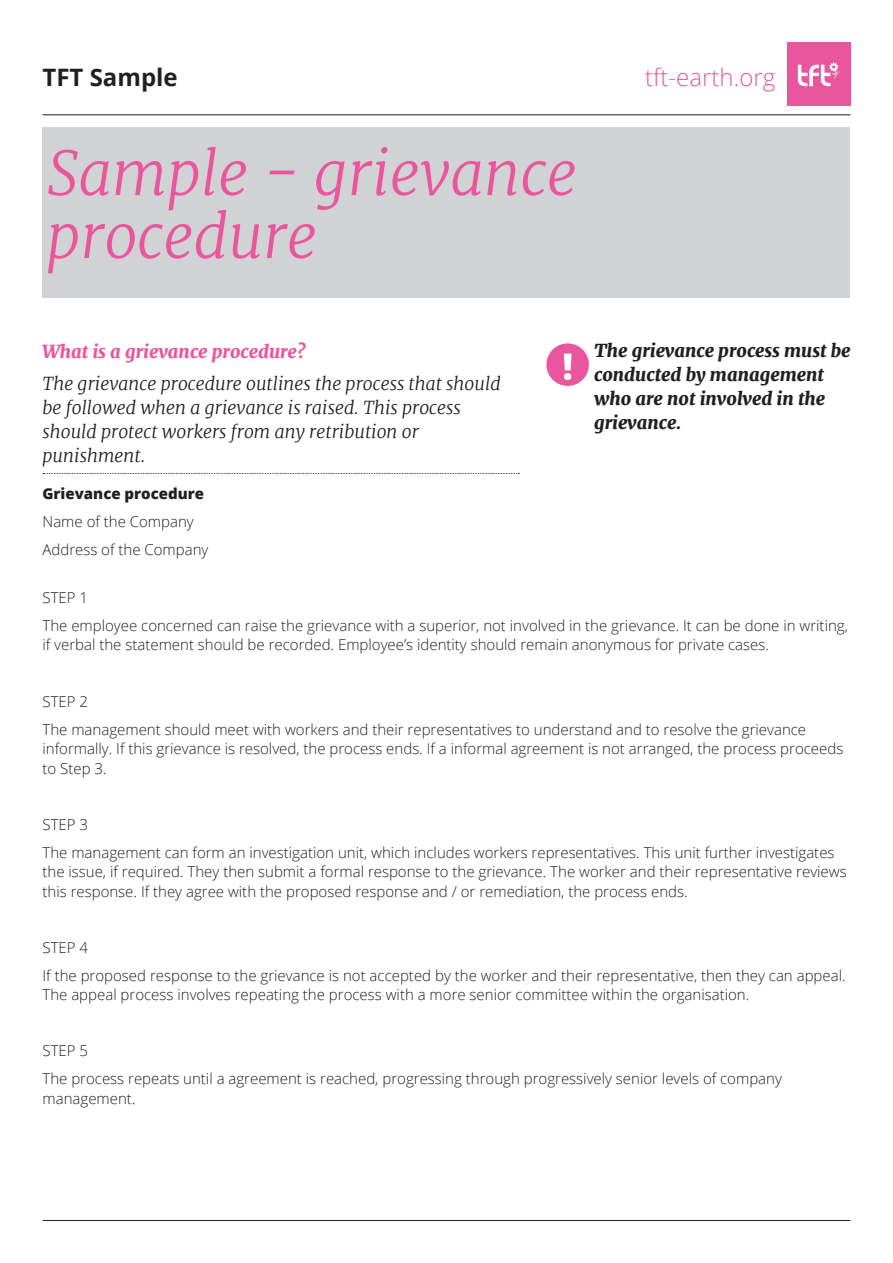
<style>
.page{position:relative;width:893px;height:1263px;background:#fff}
.page>*{position:absolute;margin:0;border:0;box-sizing:border-box;transform-origin:0 0}
.Title_Text_P1{font:italic 300 60px/63px "Merriweather";color:#ea569e}
.t1{font:300 24px "Open Sans";color:#ea569e}
.t2{font:700 24px "Open Sans";color:#231f20}
.Introduction_Text_Li{font:italic 300 18px/24px "Merriweather";color:#231f20}
.t3{font:italic 800 18px/24px "Merriweather";color:#231f20}
.Introduction_Text_Bo{font:italic 800 18px "Merriweather";color:#ea569e}
.t4{font:300 15px/19.5px "Open Sans";color:#231f20}
.t5{font:800 15px "Open Sans";color:#231f20}
</style>
<div class="page">
<hr style="left:43px;top:115px;width:807px;height:1px;background:#231f20">
<hr style="left:43px;top:1220px;width:807px;height:1px;background:#231f20">
<div style="left:787px;top:43px;width:63px;height:63px;background:#ea569e"></div>
<svg style="left:798px;top:63px;width:41px;height:23px"></svg>
<div style="left:43px;top:128px;width:807px;height:170px;background:#d1d2d4"></div>
<svg style="left:43px;top:473px;width:476px;height:1px"></svg>
<div style="left:546px;top:343px;width:43px;height:43px;background:#ea569e;border-radius:50%"></div>
<svg style="left:564px;top:354px;width:7px;height:26px"></svg>
<p class="t2" style="left:43px;top:61px;width:137px">TFT Sample</p>
<p class="t1" style="left:645px;top:61px;width:132px">tft-earth.org</p>
<p class="Title_Text_P1" style="left:47px;top:142px;width:532px">Sample - grievance procedure</p>
<p class="Introduction_Text_Bo" style="left:43px;top:340px;width:264px">What is a grievance procedure?</p>
<p class="Introduction_Text_Li" style="left:43px;top:372px;width:460px">The grievance procedure outlines the process that should be followed when a grievance is raised. This process should protect workers from any retribution or punishment.</p>
<p class="t5" style="left:43px;top:483px;width:163px">Grievance procedure</p>
<p class="t4" style="left:43px;top:512px;width:153px">Name of the Company</p>
<p class="t4" style="left:43px;top:540px;width:167px">Address of the Company</p>
<p class="t4" style="left:43px;top:587px;width:47px">STEP 1</p>
<p class="t4" style="left:43px;top:615px;width:807px">The employee concerned can raise the grievance with a superior, not involved in the grievance. It can be done in writing, if verbal the statement should be recorded. Employee’s identity should remain anonymous for private cases.</p>
<p class="t3" style="left:594px;top:338px;width:258px">The grievance process must be conducted by management who are not involved in the grievance.</p>
<p class="t4" style="left:43px;top:691px;width:47px">STEP 2</p>
<p class="t4" style="left:43px;top:719px;width:802px">The management should meet with workers and their representatives to understand and to resolve the grievance informally. If this grievance is resolved, the process ends. If a informal agreement is not arranged, the process proceeds to Step 3.</p>
<p class="t4" style="left:43px;top:814px;width:47px">STEP 3</p>
<p class="t4" style="left:43px;top:842px;width:806px">The management can form an investigation unit, which includes workers representatives. This unit further investigates the issue, if required. They then submit a formal response to the grievance. The worker and their representative reviews this response. If they agree with the proposed response and / or remediation, the process ends.</p>
<p class="t4" style="left:43px;top:937px;width:47px">STEP 4</p>
<p class="t4" style="left:43px;top:965px;width:805px">If the proposed response to the grievance is not accepted by the worker and their representative, then they can appeal.<br>The appeal process involves repeating the process with a more senior committee within the organisation.</p>
<p class="t4" style="left:43px;top:1040px;width:47px">STEP 5</p>
<p class="t4" style="left:43px;top:1068px;width:741px">The process repeats until a agreement is reached, progressing through progressively senior levels of company management.</p>
</div>
